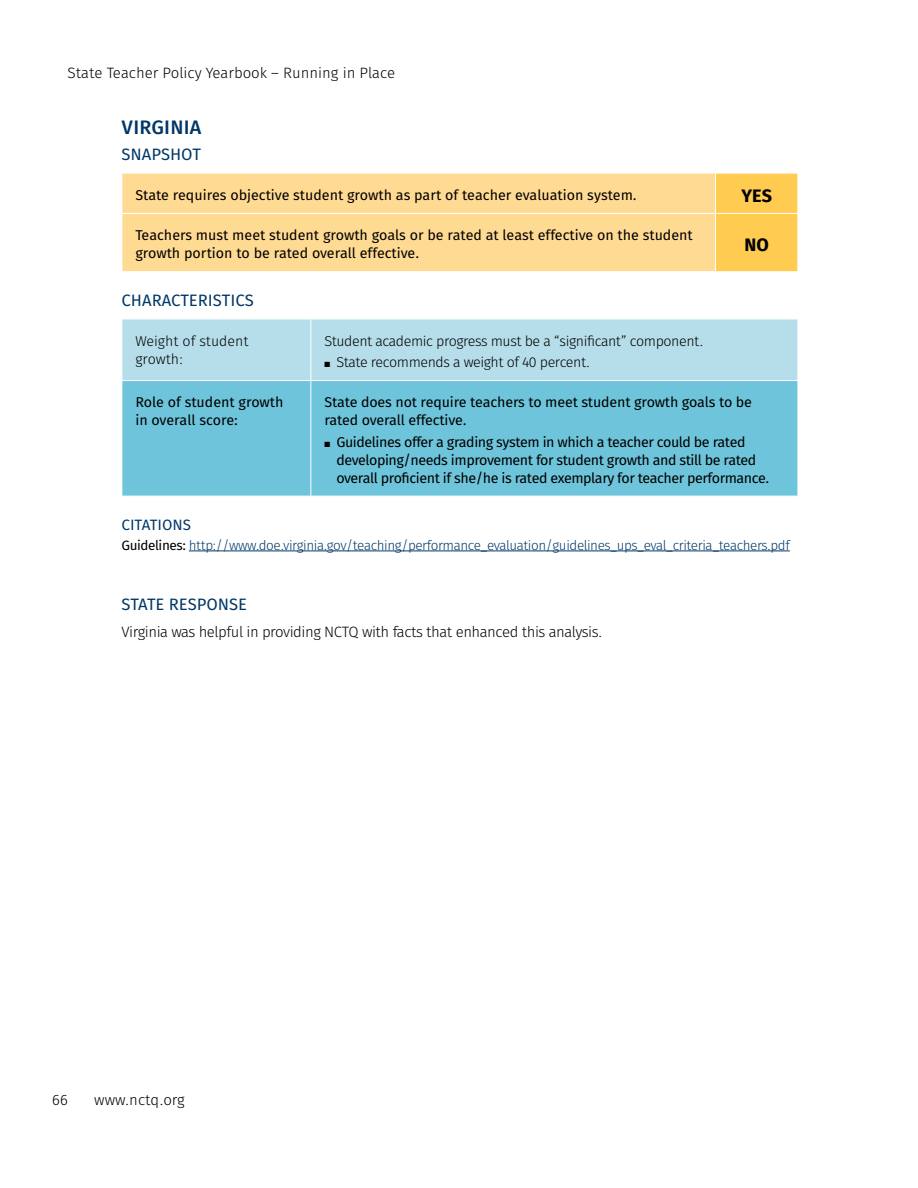
<style>
.page{position:relative;width:918px;height:1188px;background:#fff}
.page>*{position:absolute;margin:0;border:0;box-sizing:border-box;transform-origin:0 0}
.t1{font:19.5px "Fira Sans OT Medium";letter-spacing:.01em;color:#003768}
.t2{font:700 18px "Fira Sans OT";color:#000}
.t3{font:16.5px "Fira Sans OT";color:#003768}
.t4{font:15px "Fira Sans OT Light";letter-spacing:-.03em;color:#000}
.t5{font:15px "Fira Sans OT Light";color:#000}
.t6{font:15px "Fira Sans OT";color:#003768}
.t7{font:14.25px/18px "Fira Sans OT";letter-spacing:-.01em;color:#000}
.t8{font:14.25px/18px "Fira Sans OT";letter-spacing:-.03em;color:#000}
.t9{font:14.25px "Fira Sans OT Light";letter-spacing:-.03em;color:#000}
.t10{font:14.25px/18px "Fira Sans OT Light";color:#000}
.t11{font:13.5px "Fira Sans OT Light";letter-spacing:-.03em;color:#003768}
.s1{font-family:"Fira Sans OT";color:#000}
</style>
<div class="page">
<hr style="left:189px;top:551px;width:601px;height:1px;background:#003768">
<div style="left:123px;top:174px;width:592px;height:97px;background:#ffda93"></div>
<div style="left:716px;top:174px;width:82px;height:97px;background:#ffcc51"></div>
<hr style="left:122px;top:213px;width:594px;height:1px;background:#fff">
<hr style="left:716px;top:213px;width:82px;height:1px;background:#fff">
<div style="left:123px;top:320px;width:675px;height:60px;background:#b6deea"></div>
<div style="left:123px;top:381px;width:675px;height:115px;background:#6ec5db"></div>
<hr style="left:310px;top:319px;width:1px;height:61px;background:#fff">
<hr style="left:310px;top:381px;width:1px;height:115px;background:#fff">
<p class="t5" style="left:68px;top:62px;width:329px">State Teacher Policy Yearbook – Running in Place</p>
<h1 class="t1" style="left:122px;top:113px;width:81px">VIRGINIA</h1>
<p class="t3" style="left:122px;top:143px;width:81px">SNAPSHOT</p>
<p class="t7" style="left:135px;top:187px;width:503px">State requires objective student growth as part of teacher evaluation system.</p>
<p class="t2" style="left:741px;top:183px;width:32px">YES</p>
<p class="t7" style="left:135px;top:227px;width:559px">Teachers must meet student growth goals or be rated at least effective on the student growth portion to be rated overall effective.</p>
<p class="t2" style="left:744px;top:232px;width:26px">NO</p>
<p class="t3" style="left:122px;top:289px;width:134px">CHARACTERISTICS</p>
<p class="t10" style="left:135px;top:333px;width:115px">Weight of student growth:</p>
<p class="t9" style="left:324px;top:331px;width:381px">Student academic progress must be a “significant” component.</p>
<p class="t9" style="left:324px;top:352px;width:267px">■ State recommends a weight of 40 percent.</p>
<p class="t7" style="left:135px;top:394px;width:150px">Role of student growth in overall score:</p>
<p class="t7" style="left:324px;top:394px;width:429px">State does not require teachers to meet student growth goals to be rated overall effective.</p>
<p class="t8" style="left:336px;top:434px;width:434px;text-indent:-12px">■ Guidelines offer a grading system in which a teacher could be rated developing/needs improvement for student growth and still be rated overall proficient if she/he is rated exemplary for teacher performance.</p>
<p class="t6" style="left:122px;top:514px;width:71px">CITATIONS</p>
<p class="t11" style="left:122px;top:535px;width:670px"><span class="s1">Guidelines:</span> http://www.doe.virginia.gov/teaching/performance_evaluation/guidelines_ups_eval_criteria_teachers.pdf</p>
<p class="t3" style="left:122px;top:592px;width:127px">STATE RESPONSE</p>
<p class="t4" style="left:122px;top:622px;width:482px">Virginia was helpful in providing NCTQ with facts that enhanced this analysis.</p>
<p class="t4" style="left:52px;top:1089px;width:17px">66</p>
<p class="t5" style="left:94px;top:1089px;width:92px">www.nctq.org</p>
</div>
